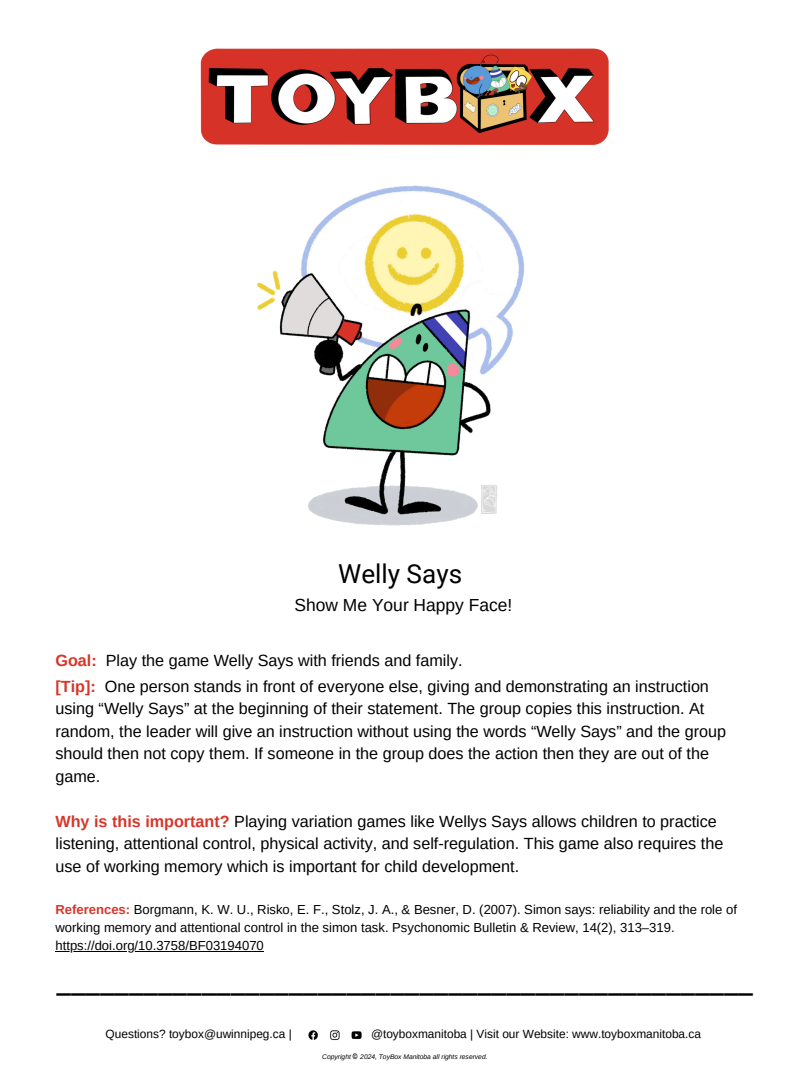
<style>
.page{position:relative;width:810px;height:1080px;background:#fff}
.page>*{position:absolute;margin:0;border:0;box-sizing:border-box;transform-origin:0 0}
.t1{font:33.75px "Canva Sans";color:#000}
.t2{font:26.12px "Roboto";color:#000}
.t3{font:17.44px "Arimo";color:#000}
.t4{font:16.19px/22.5px "Arimo";color:#000}
.t5{font:13.06px/18.2px "Arimo";color:#000}
.t6{font:11.88px "Arimo";color:#000}
.t7{font:italic 6.69px "Arimo";color:#000}
.s1{font-weight:700;color:#d7362a}
</style>
<div class="page">
<img style="left:201px;top:48px;width:408px;height:97px">
<img style="left:308px;top:1030px;width:54px;height:10px">
<svg style="left:352px;top:1053px;width:6px;height:7px"></svg>
<img style="left:256px;top:185px;width:268px;height:341px">
<hr style="left:55px;top:951px;width:209px;height:1px;background:#000">
<h1 class="t2" style="left:338px;top:559px;width:125px">Welly Says</h1>
<h1 class="t3" style="left:295px;top:595px;width:219px">Show Me Your Happy Face!</h1>
<h2 class="t4" style="left:55px;top:647px;width:655px;line-height:25.8px"><span class="s1">Goal:</span> Play the game Welly Says with friends and family.<br><span class="s1">[Tip]:</span> One person stands in front of everyone else, giving and demonstrating an instruction</h2>
<h2 class="t4" style="left:55px;top:697px;width:672px">using “Welly Says” at the beginning of their statement. The group copies this instruction. At random, the leader will give an instruction without using the words “Welly Says” and the group should then not copy them. If someone in the group does the action then they are out of the game.</h2>
<p class="t4" style="left:55px;top:810px;width:669px"><span class="s1">Why is this important?</span> Playing variation games like Wellys Says allows children to practice listening, attentional control, physical activity, and self-regulation. This game also requires the use of working memory which is important for child development.</p>
<p class="t5" style="left:55px;top:900px;width:683px"><span class="s1">References:</span> Borgmann, K. W. U., Risko, E. F., Stolz, J. A., &amp; Besner, D. (2007). Simon says: reliability and the role of working memory and attentional control in the simon task. Psychonomic Bulletin &amp; Review, 14(2), 313–319.</p>
<p class="t5" style="left:55px;top:937px;width:210px">https://doi.org/10.3758/BF03194070</p>
<p class="t1" style="left:57px;top:956px;width:698px">________________________________________________</p>
<p class="t6" style="left:106px;top:1027px;width:188px">Questions? toybox@uwinnipeg.ca |</p>
<p class="t6" style="left:371px;top:1027px;width:332px">@toyboxmanitoba | Visit our Website: www.toyboxmanitoba.ca</p>
<h1 class="t7" style="left:322px;top:1053px;width:30px">Copyright</h1>
<h1 class="t7" style="left:360px;top:1053px;width:129px">2024, ToyBox Manitoba all rights reserved.</h1>
</div>
